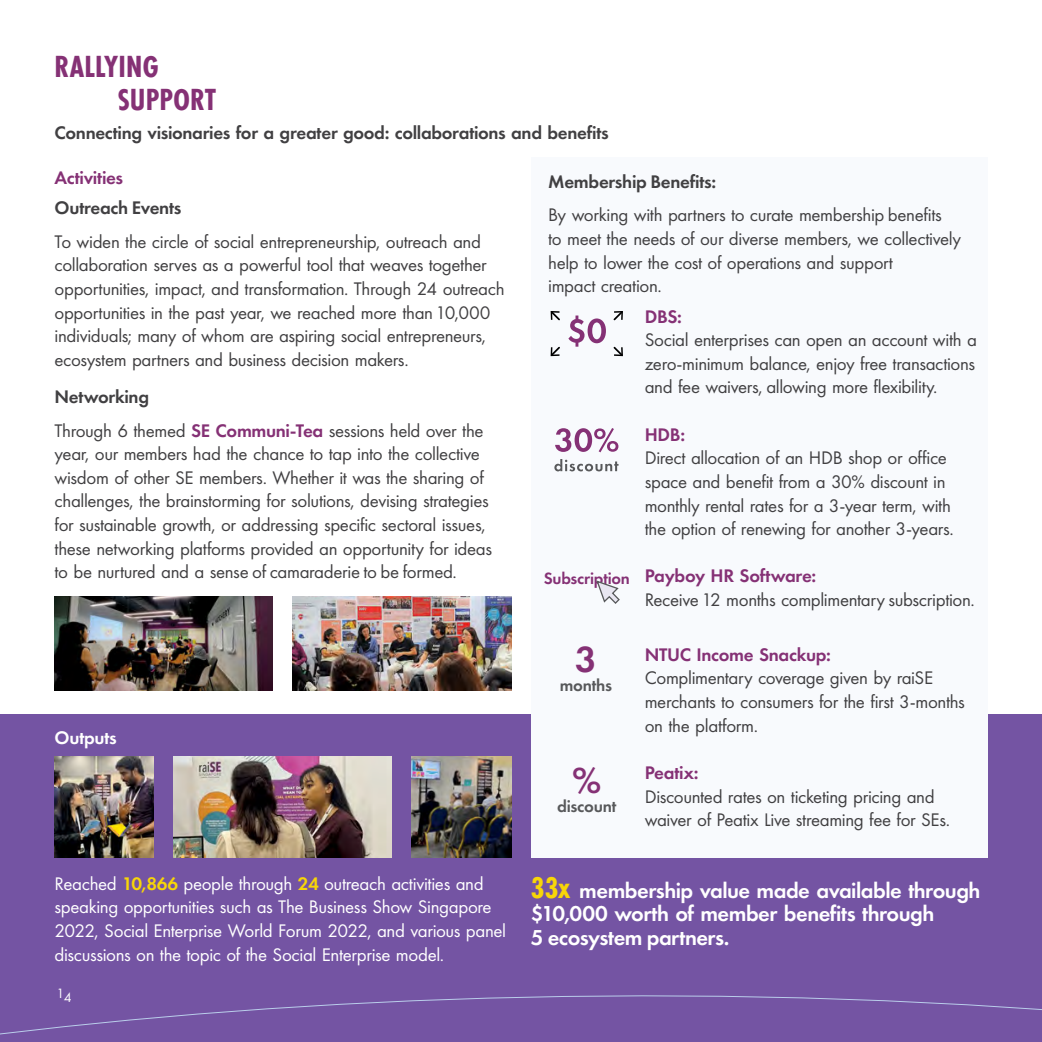
<style>
.page{position:relative;width:1042px;height:1042px;background:#fff}
.page>*{position:absolute;margin:0;border:0;box-sizing:border-box;transform-origin:0 0}
.t1{font:600 37.8px "Futura PT";color:#853175}
.t2{font:700 31.5px/33.1px "Futura Con";letter-spacing:.005em;color:#853175}
.t3{font:600 22.4px/23.4px "Futura PT";letter-spacing:-.025em;color:#fff}
.t4{font:18.9px/23.6px "Futura PT";letter-spacing:-.02em;color:#414042}
.t5{font:18.9px/23.6px "Futura PT";letter-spacing:-.02em;color:#fff}
.t6{font:600 18.9px "Futura PT";letter-spacing:-.02em;color:#414042}
.t7{font:600 18.9px "Futura PT";letter-spacing:-.02em;color:#853175}
.t8{font:600 18.9px "Futura PT";letter-spacing:-.015em;color:#fff}
.t9{font:600 17.32px "Futura PT";letter-spacing:-.015em;color:#58595b}
.t10{font:600 16.97px "Futura PT";letter-spacing:-.015em;color:#853175}
.t11{font:14px "Futura PT";color:#fff}
.s1{font-weight:600}
.s2{font-weight:600;color:#853175}
.s3{font-weight:600;color:#f8d608}
.s4{font-family:"Futura Con";font-weight:700;font-size:31.5px;color:#f8d608}
</style>
<div class="page">
<div style="left:0;top:714px;width:1042px;height:328px;background:#7454a3"></div>
<svg style="left:0;top:995px;width:960px;height:40px"></svg>
<svg style="left:960px;top:1004px;width:82px;height:6px"></svg>
<div style="left:531px;top:158px;width:456px;height:700px;background:#f8fafd"></div>
<svg style="left:596px;top:580px;width:24px;height:24px"></svg>
<svg style="left:550px;top:311px;width:10px;height:10px"></svg>
<svg style="left:613px;top:311px;width:10px;height:10px"></svg>
<svg style="left:550px;top:346px;width:10px;height:11px"></svg>
<svg style="left:613px;top:346px;width:10px;height:11px"></svg>
<svg style="left:568px;top:315px;width:38px;height:32px"></svg>
<img style="left:174px;top:756px;width:218px;height:102px">
<img style="left:55px;top:596px;width:218px;height:95px">
<img style="left:293px;top:596px;width:218px;height:95px">
<img style="left:55px;top:756px;width:99px;height:102px">
<img style="left:412px;top:756px;width:99px;height:102px">
<svg style="left:554px;top:459px;width:64px;height:12px"></svg>
<svg style="left:555px;top:428px;width:63px;height:24px"></svg>
<h2 class="t2" style="left:118px;top:49px;width:100px;text-indent:-63px">RALLYING<br>SUPPORT</h2>
<p class="t6" style="left:55px;top:120px;width:556px">Connecting visionaries for a greater good: collaborations and benefits</p>
<p class="t7" style="left:55px;top:166px;width:70px">Activities</p>
<p class="t6" style="left:55px;top:196px;width:128px">Outreach Events</p>
<p class="t4" style="left:55px;top:229px;width:451px">To widen the circle of social entrepreneurship, outreach and collaboration serves as a powerful tool that weaves together opportunities, impact, and transformation. Through 24 outreach opportunities in the past year, we reached more than 10,000 individuals; many of whom are aspiring social entrepreneurs, ecosystem partners and business decision makers.</p>
<p class="t4" style="left:55px;top:380px;width:430px;line-height:33.6px"><span class="s1">Networking<br></span>Through 6 themed <span class="s2">SE Communi-Tea</span> sessions held over the</p>
<p class="t4" style="left:55px;top:442px;width:439px">year, our members had the chance to tap into the collective wisdom of other SE members. Whether it was the sharing of challenges, the brainstorming for solutions, devising strategies for sustainable growth, or addressing specific sectoral issues, these networking platforms provided an opportunity for ideas to be nurtured and a sense of camaraderie to be formed.</p>
<p class="t8" style="left:55px;top:726px;width:64px">Outputs</p>
<p class="t6" style="left:548px;top:170px;width:169px">Membership Benefits:</p>
<p class="t4" style="left:548px;top:203px;width:414px">By working with partners to curate membership benefits<br>to meet the needs of our diverse members, we collectively help to lower the cost of operations and support<br>impact creation.</p>
<p class="t7" style="left:645px;top:304px;width:39px">DBS:</p>
<p class="t4" style="left:645px;top:328px;width:334px;text-align:justify">Social enterprises can open an account with a zero-minimum balance, enjoy free transactions and fee waivers, allowing more flexibility.</p>
<p class="t7" style="left:645px;top:422px;width:42px">HDB:</p>
<p class="t4" style="left:645px;top:446px;width:310px">Direct allocation of an HDB shop or office space and benefit from a 30% discount in monthly rental rates for a 3-year term, with the option of renewing for another 3-years.</p>
<p class="t7" style="left:645px;top:564px;width:173px">Payboy HR Software:</p>
<p class="t4" style="left:645px;top:588px;width:332px">Receive 12 months complimentary subscription.</p>
<p class="t7" style="left:645px;top:642px;width:188px">NTUC Income Snackup:</p>
<p class="t4" style="left:645px;top:666px;width:322px">Complimentary coverage given by raiSE merchants to consumers for the first 3-months on the platform.</p>
<p class="t7" style="left:645px;top:761px;width:55px">Peatix:</p>
<p class="t4" style="left:645px;top:784px;width:307px">Discounted rates on ticketing pricing and waiver of Peatix Live streaming fee for SEs.</p>
<p class="t10" style="left:544px;top:567px;width:88px">Subscription</p>
<h1 class="t1" style="left:575px;top:636px;width:23px">3</h1>
<p class="t9" style="left:560px;top:674px;width:54px">months</p>
<h1 class="t1" style="left:572px;top:757px;width:31px">%</h1>
<p class="t9" style="left:557px;top:795px;width:61px">discount</p>
<p class="t5" style="left:55px;top:871px;width:453px">Reached <span class="s3">10,866</span> people through <span class="s3">24</span> outreach activities and speaking opportunities such as The Business Show Singapore 2022, Social Enterprise World Forum 2022, and various panel discussions on the topic of the Social Enterprise model.</p>
<p class="t3" style="left:531px;top:878px;width:451px"><span class="s4">33x</span> membership value made available through $10,000 worth of member benefits through<br>5 ecosystem partners.</p>
<p class="t11" style="left:57px;top:987px;width:17px">14</p>
</div>
